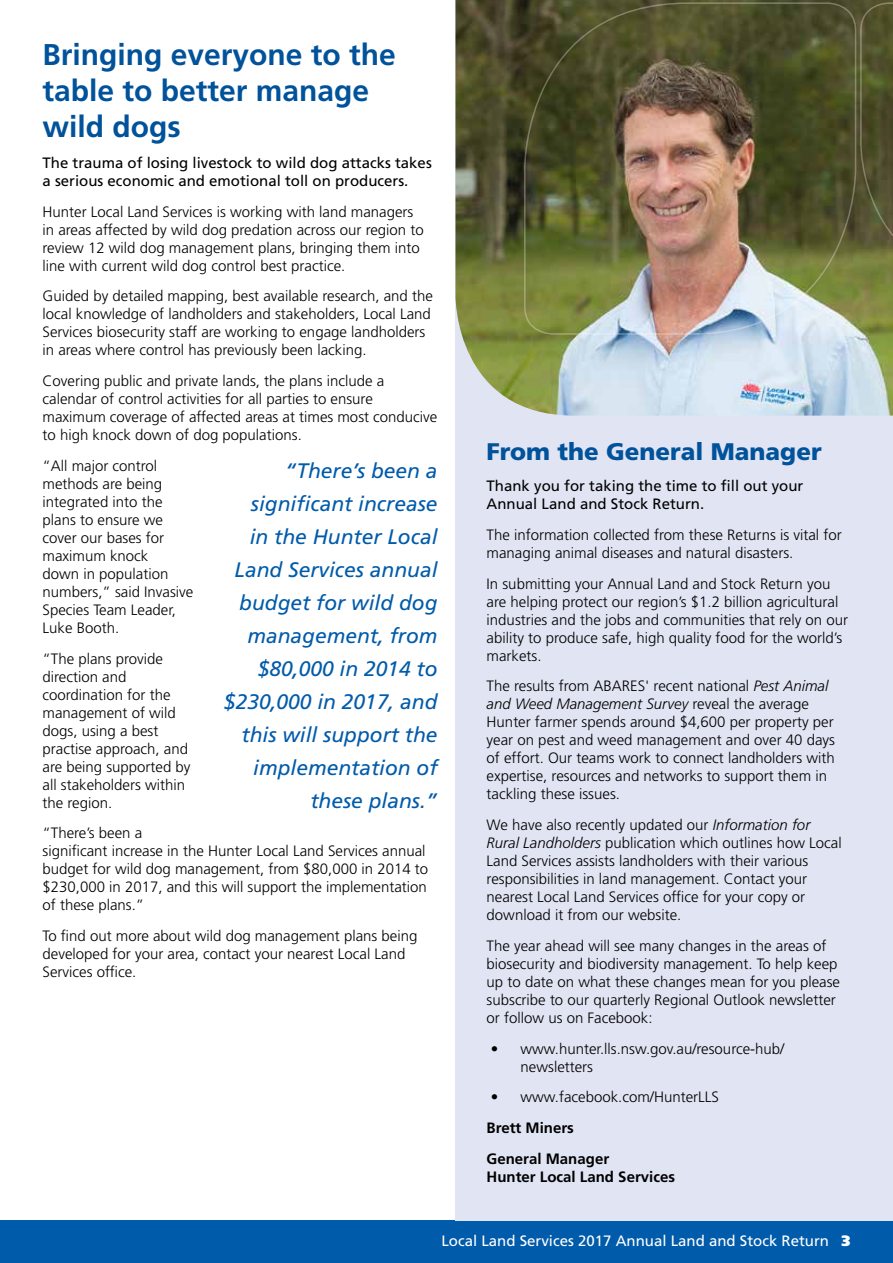
<style>
.page{position:relative;width:893px;height:1263px;background:#fff}
.page>*{position:absolute;margin:0;border:0;box-sizing:border-box;transform-origin:0 0}
.t1{font:700 30px/36px "Frutiger LT Std";color:#00529b}
.t2{font:900 24px "Frutiger LT Std";color:#00529b}
.t3{font:italic 21px "Frutiger LT Std";color:#005baa}
.t4{font:300 15px/18px "Frutiger LT Std";color:#000}
.t5{font:15px/18px "Frutiger LT Std";color:#000}
.t6{font:700 15px/18px "Frutiger LT Std";color:#000}
.t7{font:15px "Frutiger LT Std";color:#fff}
.s1{font-style:italic}
.s2{font-weight:900}
</style>
<div class="page">
<div style="left:0;top:1220px;width:893px;height:43px;background:#005baa"></div>
<div style="left:455px;top:0;width:438px;height:1220px;background:#e1e4f3"></div>
<img style="left:455px;top:0;width:438px;height:416px">
<img style="left:523px;top:2px;width:334px;height:333px">
<svg style="left:859px;top:2px;width:34px;height:278px;background:#575730"></svg>
<p class="t1" style="left:43px;top:37px;width:355px">Bringing everyone to the table to better manage wild dogs</p>
<p class="t5" style="left:43px;top:154px;width:391px">The trauma of losing livestock to wild dog attacks takes a serious economic and emotional toll on producers.</p>
<p class="t4" style="left:43px;top:203px;width:383px">Hunter Local Land Services is working with land managers in areas affected by wild dog predation across our region to review 12 wild dog management plans, bringing them into line with current wild dog control best practice.</p>
<p class="t4" style="left:43px;top:287px;width:392px">Guided by detailed mapping, best available research, and the local knowledge of landholders and stakeholders, Local Land Services biosecurity staff are working to engage landholders in areas where control has previously been lacking.</p>
<p class="t4" style="left:43px;top:372px;width:396px">Covering public and private lands, the plans include a calendar of control activities for all parties to ensure maximum coverage of affected areas at times most conducive to high knock down of dog populations.</p>
<p class="t4" style="left:43px;top:457px;width:116px">“All major control</p>
<p class="t3" style="left:285px;top:459px;width:154px">“There’s been a</p>
<p class="t4" style="left:43px;top:475px;width:122px">methods are being integrated into the</p>
<p class="t3" style="left:251px;top:492px;width:188px">significant increase</p>
<p class="t4" style="left:43px;top:511px;width:123px">plans to ensure we cover our bases for</p>
<p class="t3" style="left:250px;top:525px;width:189px">in the Hunter Local</p>
<p class="t4" style="left:43px;top:547px;width:127px">maximum knock down in population</p>
<p class="t3" style="left:235px;top:558px;width:205px">Land Services annual</p>
<p class="t4" style="left:43px;top:583px;width:152px">numbers,” said Invasive<br>Species Team Leader,</p>
<p class="t3" style="left:239px;top:591px;width:200px">budget for wild dog</p>
<p class="t4" style="left:43px;top:619px;width:78px">Luke Booth.</p>
<p class="t3" style="left:247px;top:624px;width:192px">management, from</p>
<p class="t4" style="left:43px;top:650px;width:122px">“The plans provide</p>
<p class="t4" style="left:43px;top:668px;width:85px">direction and</p>
<p class="t3" style="left:258px;top:657px;width:181px">$80,000 in 2014 to</p>
<p class="t4" style="left:43px;top:686px;width:130px">coordination for the</p>
<p class="t3" style="left:224px;top:690px;width:215px">$230,000 in 2017, and</p>
<p class="t4" style="left:43px;top:704px;width:135px">management of wild dogs, using a best</p>
<p class="t3" style="left:242px;top:723px;width:198px">this will support the</p>
<p class="t4" style="left:43px;top:740px;width:150px">practise approach, and are being supported by</p>
<p class="t3" style="left:253px;top:756px;width:186px">implementation of</p>
<p class="t4" style="left:43px;top:776px;width:144px">all stakeholders within the region.</p>
<p class="t3" style="left:310px;top:789px;width:129px">these plans.”</p>
<p class="t4" style="left:43px;top:824px;width:387px">“There’s been a<br>significant increase in the Hunter Local Land Services annual budget for wild dog management, from $80,000 in 2014 to $230,000 in 2017, and this will support the implementation of these plans.”</p>
<p class="t4" style="left:43px;top:927px;width:376px">To find out more about wild dog management plans being developed for your area, contact your nearest Local Land<br>Services office.</p>
<p class="t2" style="left:487px;top:437px;width:336px">From the General Manager</p>
<p class="t5" style="left:487px;top:477px;width:318px">Thank you for taking the time to fill out your<br>Annual Land and Stock Return.</p>
<p class="t4" style="left:487px;top:526px;width:357px">The information collected from these Returns is vital for managing animal diseases and natural disasters.</p>
<p class="t4" style="left:487px;top:575px;width:363px">In submitting your Annual Land and Stock Return you are helping protect our region’s $1.2 billion agricultural industries and the jobs and communities that rely on our ability to produce safe, high quality food for the world’s markets.</p>
<p class="t4" style="left:487px;top:677px;width:350px">The results from ABARES' recent national <span class="s1">Pest Animal and Weed Management Survey</span> reveal the average Hunter farmer spends around $4,600 per property per year on pest and weed management and over 40 days of effort. Our teams work to connect landholders with expertise, resources and networks to support them in tackling these issues.</p>
<p class="t4" style="left:487px;top:816px;width:357px">We have also recently updated our <span class="s1">Information for Rural Landholders</span> publication which outlines how Local Land Services assists landholders with their various responsibilities in land management. Contact your nearest Local Land Services office for your copy or download it from our website.</p>
<p class="t4" style="left:487px;top:937px;width:355px">The year ahead will see many changes in the areas of biosecurity and biodiversity management. To help keep up to date on what these changes mean for you please subscribe to our quarterly Regional Outlook newsletter or follow us on Facebook:</p>
<p class="t4" style="left:521px;top:1040px;width:265px;text-indent:-30px">• www.hunter.lls.nsw.gov.au/resource-hub/ newsletters</p>
<p class="t4" style="left:491px;top:1088px;width:230px">• www.facebook.com/HunterLLS</p>
<p class="t6" style="left:487px;top:1119px;width:89px">Brett Miners</p>
<p class="t6" style="left:487px;top:1150px;width:190px">General Manager<br>Hunter Local Land Services</p>
<p class="t7" style="left:441px;top:1231px;width:410px">Local Land Services 2017 Annual Land and Stock Return <span class="s2">3</span></p>
</div>
